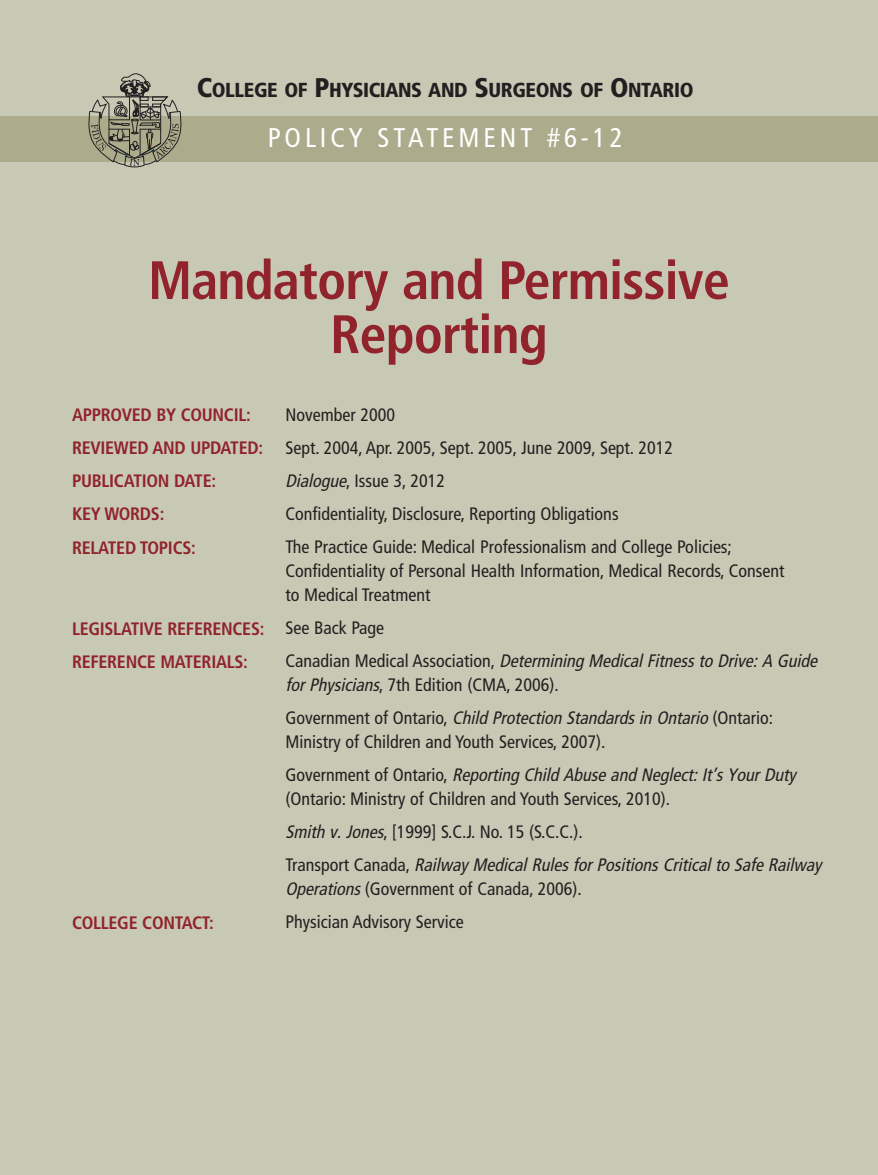
<style>
.page{position:relative;width:878px;height:1175px;background:#fff}
.page>*{position:absolute;margin:0;border:0;box-sizing:border-box;transform-origin:0 0}
.t1{font:700 condensed 54px/54px "Frutiger";letter-spacing:-.015em;color:#91232c;text-align:center}
.t2{font:condensed 27px "Frutiger";letter-spacing:.145em;color:#fff}
.t3{font:900 condensed 20.25px "Frutiger";letter-spacing:-.02em;color:#231f20}
.t4{font:condensed 18px/33px "Frutiger";color:#231f20}
.t5{font:700 condensed 18px/33px "Frutiger";letter-spacing:-.015em;color:#91232c}
.t6{font:italic condensed 18px/33px "Frutiger";color:#231f20}
.s1{font-size:27px}
.s2{font-style:italic}
.s3{font-style:normal}
</style>
<div class="page">
<div style="left:0;top:0;width:878px;height:1174px;background:#c8c9b5"></div>
<div style="left:0;top:117px;width:878px;height:45px;background:#acac8d"></div>
<svg style="left:89px;top:73px;width:92px;height:94px"></svg>
<p class="t3" style="left:197px;top:82px;width:498px"><span class="s1">C</span>OLLEGE OF <span class="s1">P</span>HYSICIANS AND <span class="s1">S</span>URGEONS OF <span class="s1">O</span>NTARIO</p>
<h2 class="t2" style="left:268px;top:126px;width:356px">POLICY STATEMENT #6-12</h2>
<h1 class="t1" style="left:148px;top:257px;width:583px">Mandatory and Permissive<br>Reporting</h1>
<p class="t5" style="left:72px;top:400px;width:193px">APPROVED BY COUNCIL:<br>REVIEWED AND UPDATED:<br>PUBLICATION DATE:<br>KEY WORDS:<br>RELATED TOPICS:</p>
<p class="t5" style="left:72px;top:613px;width:194px">LEGISLATIVE REFERENCES:<br>REFERENCE MATERIALS:</p>
<p class="t5" style="left:72px;top:907px;width:143px">COLLEGE CONTACT:</p>
<p class="t4" style="left:285px;top:400px;width:448px">November 2000<br>Sept. 2004, Apr. 2005, Sept. 2005, June 2009, Sept. 2012<br><span class="s2">Dialogue</span>, Issue 3, 2012<br>Confidentiality, Disclosure, Reporting Obligations<br>The Practice Guide: Medical Professionalism and College Policies;</p>
<p class="t4" style="left:285px;top:560px;width:500px;line-height:24px">Confidentiality of Personal Health Information, Medical Records, Consent to Medical Treatment</p>
<p class="t6" style="left:285px;top:613px;width:537px"><span class="s3">See Back Page<br>Canadian Medical Association,</span> DeterminingMedicalFitnesstoDrive:AGuide</p>
<p class="t4" style="left:285px;top:670px;width:489px"><span class="s2">forPhysicians</span>, 7th Edition (CMA, 2006).<br>Government of Ontario, <span class="s2">ChildProtectionStandardsinOntario</span>(Ontario:</p>
<p class="t4" style="left:285px;top:727px;width:512px">Ministry of Children and Youth Services, 2007).<br>G o v e r n m e n t o f O n t a r i o, <span class="s2">Reporting Child Abuse and Neglect: It’s Your Duty</span></p>
<p class="t4" style="left:285px;top:784px;width:537px">(Ontario: Ministry of Children and Youth Services, 2010).<br><span class="s2">Smithv.Jones</span>, [1999] S.C.J. No. 15 (S.C.C.).<br>Tr a n s p o r t C a n a d a , <span class="s2">Railway Medical Rules for Positions Critical to Safe Railway</span></p>
<p class="t4" style="left:285px;top:874px;width:298px"><span class="s2">Operations</span>(Government of Canada, 2006).<br>Physician Advisory Service</p>
</div>
